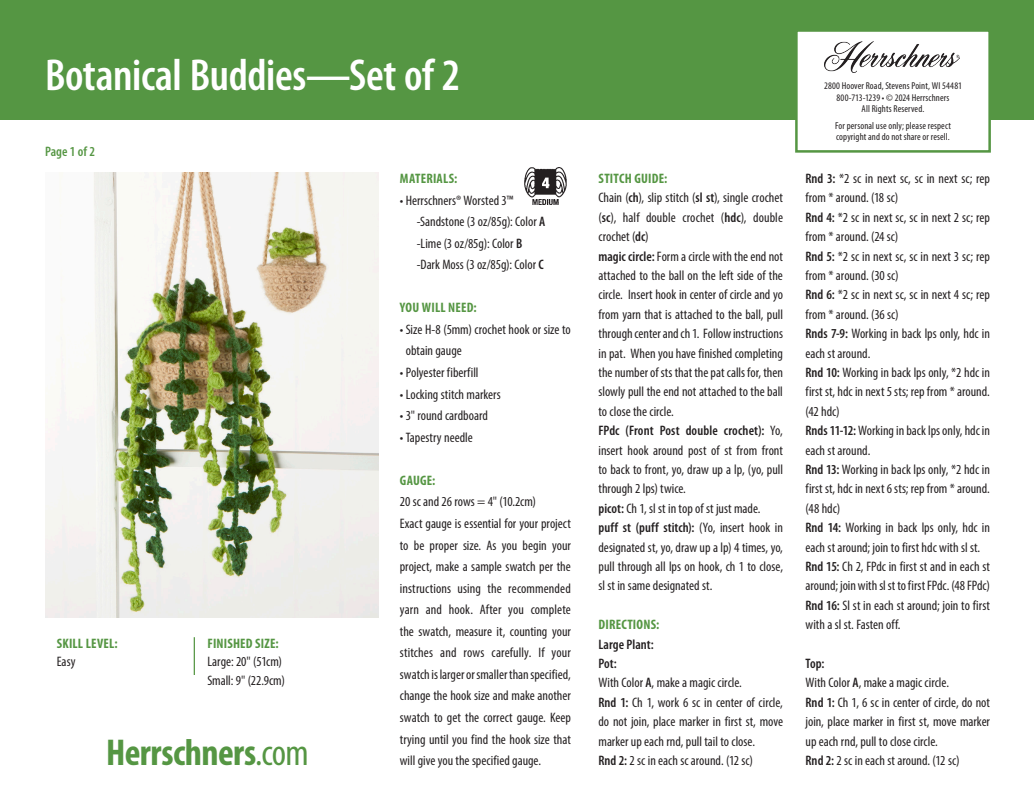
<style>
.page{position:relative;width:1035px;height:810px;background:#fff}
.page>*{position:absolute;margin:0;border:0;box-sizing:border-box;transform-origin:0 0}
.Project_Title{font:600 condensed 45px "Myriad Pro";letter-spacing:-.01em;color:#fff}
.F_Color_Chart_List{font:700 condensed 37.5px "Myriad Pro";letter-spacing:-.015em;color:#559643}
.Bold_Body_Copy_With{font:condensed 13.75px/19.4px "Myriad Pro";color:#231f20}
.Body_Copy{font:condensed 13.75px/21.5px "Myriad Pro";color:#231f20;text-align:justify}
.Instructions_Head{font:700 condensed 13.75px "Myriad Pro";letter-spacing:.015em;color:#559643}
.Bold_Body_Copy_With-2{font:600 condensed 13.75px "Myriad Pro";color:#231f20}
.Body_Copy-2{font:600 condensed 13.75px "Myriad Pro";color:#559643}
.Copyright_Assistance{font:condensed 10px/11.2px "Myriad Pro";letter-spacing:.01em;color:#231f20;text-align:center}
.Copyright_Address{font:condensed 10px "Myriad Pro";letter-spacing:.01em;color:#231f20}
.s1{font-weight:400}
.s2{font-weight:600}
</style>
<div class="page">
<div style="left:1px;top:1px;width:1033px;height:119px;background:#559643"></div>
<img style="left:524px;top:167px;width:43px;height:37px">
<img style="left:45px;top:173px;width:334px;height:444px">
<hr style="left:194px;top:637px;width:1px;height:38px;background:#559643">
<div style="left:795px;top:29px;width:196px;height:124px;background:#fff;border:2px solid #559643"></div>
<img style="left:824px;top:42px;width:136px;height:30px">
<p class="Project_Title" style="left:45px;top:50px;width:417px">Botanical Buddies—Set of 2</p>
<p class="Body_Copy-2" style="left:45px;top:144px;width:52px">Page 1 of 2</p>
<p class="Instructions_Head" style="left:57px;top:634px;width:62px">SKILL LEVEL:</p>
<p class="Body_Copy" style="left:57px;top:651px;width:20px">Easy</p>
<p class="Instructions_Head" style="left:208px;top:634px;width:73px">FINISHED SIZE:</p>
<p class="Body_Copy" style="left:207px;top:651px;width:76px">Large: 20" (51cm)</p>
<p class="Body_Copy" style="left:207px;top:670px;width:79px">Small: 9" (22.9cm)</p>
<p class="F_Color_Chart_List" style="left:106px;top:729px;width:204px">Herrschners<span class="s1">.com</span></p>
<p class="Instructions_Head" style="left:400px;top:170px;width:59px">MATERIALS:</p>
<p class="Body_Copy" style="left:400px;top:189px;width:115px">• Herrschners® Worsted 3™</p>
<p class="Body_Copy" style="left:417px;top:211px;width:130px">-Sandstone (3 oz/85g): Color <span class="s2">A</span></p>
<p class="Body_Copy" style="left:417px;top:232px;width:107px">-Lime (3 oz/85g): Color <span class="s2">B</span></p>
<p class="Body_Copy" style="left:417px;top:254px;width:129px">-Dark Moss (3 oz/85g): Color <span class="s2">C</span></p>
<p class="Instructions_Head" style="left:400px;top:299px;width:78px">YOU WILL NEED:</p>
<p class="Body_Copy" style="left:406px;top:318px;width:167px;text-indent:-6px">• Size H-8 (5mm) crochet hook or size to obtain gauge</p>
<p class="Body_Copy" style="left:400px;top:362px;width:80px">• Polyester fiberfill</p>
<p class="Body_Copy" style="left:400px;top:383px;width:102px">• Locking stitch markers</p>
<p class="Body_Copy" style="left:400px;top:405px;width:90px">• 3" round cardboard</p>
<p class="Body_Copy" style="left:400px;top:426px;width:75px">• Tapestry needle</p>
<p class="Instructions_Head" style="left:400px;top:472px;width:37px">GAUGE:</p>
<p class="Body_Copy" style="left:400px;top:491px;width:138px">20 sc and 26 rows = 4" (10.2cm)</p>
<p class="Body_Copy" style="left:400px;top:512px;width:173px">Exact gauge is essential for your project to be proper size. As you begin your project, make a sample swatch per the instructions using the recommended yarn and hook. After you complete the swatch, measure it, counting your stitches and rows carefully. If your swatch is larger or smaller than specified, change the hook size and make another swatch to get the correct gauge. Keep trying until you find the hook size that will give you the specified gauge.</p>
<p class="Instructions_Head" style="left:599px;top:170px;width:70px">STITCH GUIDE:</p>
<p class="Body_Copy" style="left:598px;top:188px;width:186px;line-height:19.4px">Chain (<span class="s2">ch</span>), slip stitch (<span class="s2">sl st</span>), single crochet (<span class="s2">sc</span>), half double crochet (<span class="s2">hdc</span>), double crochet (<span class="s2">dc</span>)</p>
<p class="Bold_Body_Copy_With" style="left:598px;top:246px;width:186px;text-align:justify"><span class="s2">magic circle:</span> Form a circle with the end not attached to the ball on the left side of the circle. Insert hook in center of circle and yo from yarn that is attached to the ball, pull through center and ch 1. Follow instructions in pat. When you have finished completing the number of sts that the pat calls for, then slowly pull the end not attached to the ball to close the circle.</p>
<p class="Bold_Body_Copy_With" style="left:598px;top:421px;width:186px;text-align:justify"><span class="s2">FPdc (Front Post double crochet):</span> Yo, insert hook around post of st from front to back to front, yo, draw up a lp, (yo, pull through 2 lps) twice.</p>
<p class="Bold_Body_Copy_With" style="left:598px;top:498px;width:163px"><span class="s2">picot:</span> Ch 1, sl st in top of st just made.</p>
<p class="Bold_Body_Copy_With" style="left:598px;top:518px;width:186px;text-align:justify"><span class="s2">puff st (puff stitch):</span> (Yo, insert hook in designated st, yo, draw up a lp) 4 times, yo, pull through all lps on hook, ch 1 to close, sl st in same designated st.</p>
<p class="Instructions_Head" style="left:599px;top:616px;width:62px">DIRECTIONS:</p>
<p class="Bold_Body_Copy_With-2" style="left:598px;top:637px;width:57px">Large Plant:</p>
<p class="Bold_Body_Copy_With-2" style="left:598px;top:656px;width:20px">Pot:</p>
<p class="Body_Copy" style="left:598px;top:672px;width:145px">With Color <span class="s2">A</span>, make a magic circle.</p>
<p class="Bold_Body_Copy_With" style="left:599px;top:693px;width:186px;text-align:justify"><span class="s2">Rnd 1:</span> Ch 1, work 6 sc in center of circle, do not join, place marker in first st, move marker up each rnd, pull tail to close.</p>
<p class="Bold_Body_Copy_With" style="left:599px;top:751px;width:156px"><span class="s2">Rnd 2:</span> 2 sc in each sc around. (12 sc)</p>
<p class="Copyright_Address" style="left:824px;top:80px;width:139px">2800 Hoover Road, Stevens Point, WI 54481</p>
<p class="Copyright_Assistance" style="left:837px;top:92px;width:114px">800-713-1239 • © 2024 Herrschners<br>All Rights Reserved.</p>
<p class="Copyright_Assistance" style="left:835px;top:120px;width:117px;text-align:left">For personal use only; please respect copyright and do not share or resell.</p>
<p class="Bold_Body_Copy_With" style="left:806px;top:169px;width:186px"><span class="s2">Rnd 3:</span> *2 sc in next sc, sc in next sc; rep from * around. (18 sc)</p>
<p class="Bold_Body_Copy_With" style="left:806px;top:207px;width:186px"><span class="s2">Rnd 4:</span> *2 sc in next sc, sc in next 2 sc; rep from * around. (24 sc)</p>
<p class="Bold_Body_Copy_With" style="left:806px;top:246px;width:186px"><span class="s2">Rnd 5:</span> *2 sc in next sc, sc in next 3 sc; rep from * around. (30 sc)</p>
<p class="Bold_Body_Copy_With" style="left:806px;top:285px;width:186px"><span class="s2">Rnd 6:</span> *2 sc in next sc, sc in next 4 sc; rep from * around. (36 sc)</p>
<p class="Bold_Body_Copy_With" style="left:806px;top:324px;width:186px"><span class="s2">Rnds 7-9:</span> Working in back lps only, hdc in each st around.</p>
<p class="Bold_Body_Copy_With" style="left:806px;top:363px;width:186px;text-align:justify"><span class="s2">Rnd 10:</span> Working in back lps only, *2 hdc in first st, hdc in next 5 sts; rep from * around. (42 hdc)</p>
<p class="Bold_Body_Copy_With" style="left:806px;top:421px;width:186px"><span class="s2">Rnds 11-12:</span> Working in back lps only, hdc in each st around.</p>
<p class="Bold_Body_Copy_With" style="left:806px;top:460px;width:186px;text-align:justify"><span class="s2">Rnd 13:</span> Working in back lps only, *2 hdc in first st, hdc in next 6 sts; rep from * around. (48 hdc)</p>
<p class="Bold_Body_Copy_With" style="left:806px;top:518px;width:186px"><span class="s2">Rnd 14:</span> Working in back lps only, hdc in each st around; join to first hdc with sl st.</p>
<p class="Bold_Body_Copy_With" style="left:806px;top:557px;width:186px"><span class="s2">Rnd 15:</span> Ch 2, FPdc in first st and in each st around; join with sl st to first FPdc. (48 FPdc)</p>
<p class="Bold_Body_Copy_With" style="left:806px;top:595px;width:186px"><span class="s2">Rnd 16:</span> Sl st in each st around; join to first with a sl st. Fasten off.</p>
<p class="Bold_Body_Copy_With-2" style="left:806px;top:656px;width:20px">Top:</p>
<p class="Body_Copy" style="left:806px;top:672px;width:145px">With Color <span class="s2">A</span>, make a magic circle.</p>
<p class="Bold_Body_Copy_With" style="left:806px;top:692px;width:186px;text-align:justify"><span class="s2">Rnd 1:</span> Ch 1, 6 sc in center of circle, do not join, place marker in first st, move marker up each rnd, pull to close circle.</p>
<p class="Bold_Body_Copy_With" style="left:806px;top:751px;width:155px"><span class="s2">Rnd 2:</span> 2 sc in each st around. (12 sc)</p>
</div>
